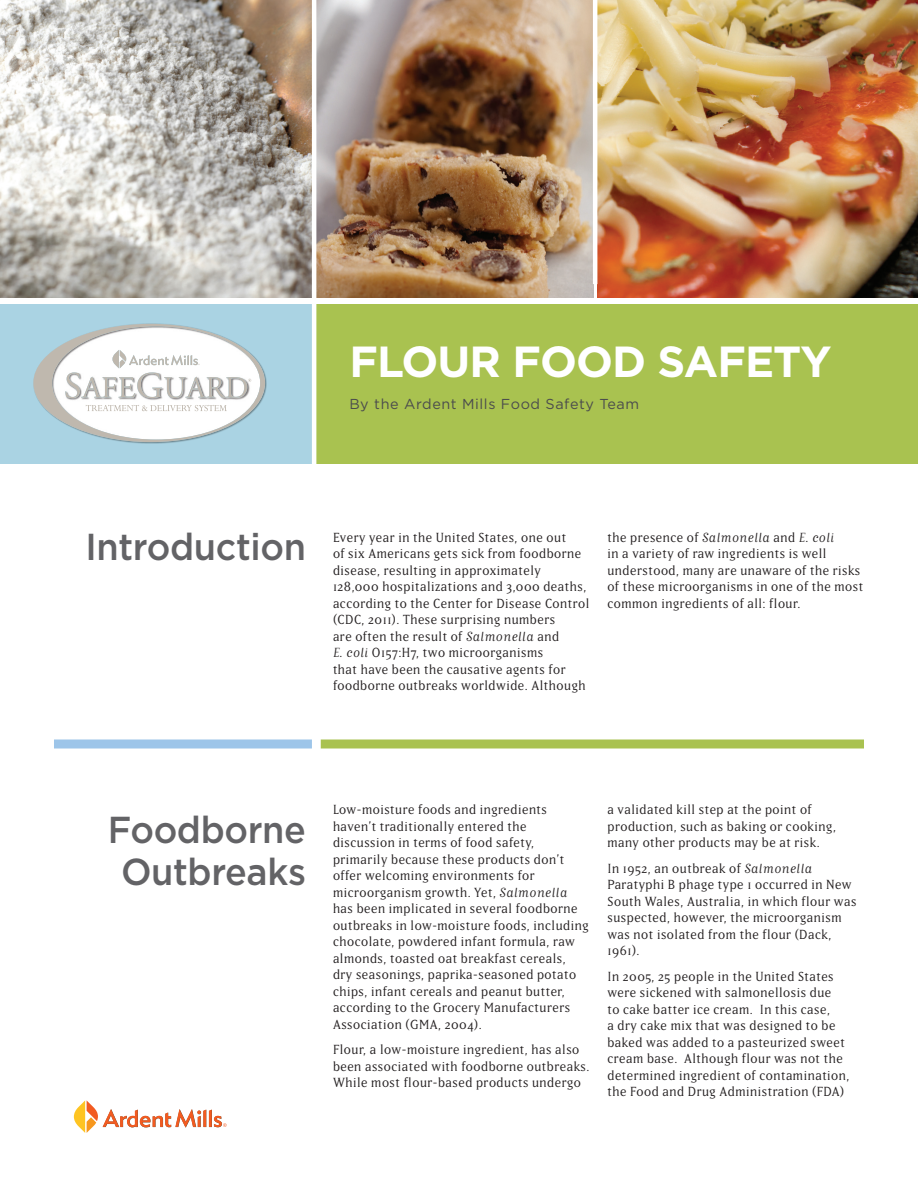
<style>
.page{position:relative;width:918px;height:1188px;background:#fff}
.page>*{position:absolute;margin:0;border:0;box-sizing:border-box;transform-origin:0 0}
.Headline{font:700 43.5px "Gotham";letter-spacing:-.02em;color:#fff}
.Headline-2{font:500 37.5px/42px "Gotham";letter-spacing:-.01em;color:#636366;text-align:center;scale:.96 1}
.t1{font:14.4px "Gotham";letter-spacing:.04em;color:#4b4c4d}
.t2{font:12.9px/16.5px "Matrix IIOT";letter-spacing:.04em;color:#231f20}
.s1{font-style:italic}
</style>
<div class="page">
<img style="left:0;top:0;width:594px;height:297px">
<div style="left:321px;top:740px;width:543px;height:8px;background:#a9c250"></div>
<div style="left:54px;top:740px;width:258px;height:8px;background:#9dc5e9"></div>
<img style="left:597px;top:0;width:321px;height:297px">
<svg style="left:74px;top:1101px;width:153px;height:32px"></svg>
<div style="left:0;top:305px;width:313px;height:159px;background:#aad3e3"></div>
<div style="left:315px;top:305px;width:603px;height:159px;background:#a9c250"></div>
<hr style="left:312px;top:0;width:4px;height:470px;background:#fff">
<hr style="left:593px;top:0;width:4px;height:284px;background:#fff">
<img style="left:126px;top:323px;width:141px;height:121px">
<svg style="left:33px;top:324px;width:232px;height:118px"></svg>
<p class="Headline" style="left:350px;top:336px;width:484px">FLOUR FOOD SAFETY</p>
<p class="t1" style="left:350px;top:396px;width:291px">By the Ardent Mills Food Safety Team</p>
<p class="Headline-2" style="left:86px;top:525px;width:231px">Introduction</p>
<p class="t2" style="left:333px;top:529px;width:258px">Every year in the United States, one out<br>of six Americans gets sick from foodborne disease, resulting in approximately 128,000 hospitalizations and 3,000 deaths, according to the Center for Disease Control (CDC, 2011). These surprising numbers<br>are often the result of <span class="s1">Salmonella</span> and<br><span class="s1">E. coli</span> O157:H7, two microorganisms<br>that have been the causative agents for foodborne outbreaks worldwide. Although</p>
<p class="t2" style="left:608px;top:529px;width:257px">the presence of <span class="s1">Salmonella</span> and <span class="s1">E. coli<br></span>in a variety of raw ingredients is well understood, many are unaware of the risks of these microorganisms in one of the most common ingredients of all: flour.</p>
<p class="Headline-2" style="left:108px;top:808px;width:208px">Foodborne<br>Outbreaks</p>
<p class="t2" style="left:333px;top:801px;width:257px">Low-moisture foods and ingredients haven’t traditionally entered the discussion in terms of food safety, primarily because these products don’t offer welcoming environments for microorganism growth. Yet, <span class="s1">Salmonella </span>has been implicated in several foodborne outbreaks in low-moisture foods, including chocolate, powdered infant formula, raw almonds, toasted oat breakfast cereals,<br>dry seasonings, paprika-seasoned potato chips, infant cereals and peanut butter, according to the Grocery Manufacturers Association (GMA, 2004).</p>
<p class="t2" style="left:333px;top:1041px;width:258px">Flour, a low-moisture ingredient, has also been associated with foodborne outbreaks.<br>While most flour-based products undergo</p>
<p class="t2" style="left:608px;top:801px;width:230px">a validated kill step at the point of production, such as baking or cooking, many other products may be at risk.</p>
<p class="t2" style="left:608px;top:859px;width:250px">In 1952, an outbreak of <span class="s1">Salmonella </span>Paratyphi B phage type 1 occurred in New South Wales, Australia, in which flour was suspected, however, the microorganism was not isolated from the flour (Dack, 1961).</p>
<p class="t2" style="left:608px;top:967px;width:244px">In 2005, 25 people in the United States were sickened with salmonellosis due<br>to cake batter ice cream. In this case,<br>a dry cake mix that was designed to be baked was added to a pasteurized sweet cream base. Although flour was not the determined ingredient of contamination, the Food and Drug Administration (FDA)</p>
</div>
